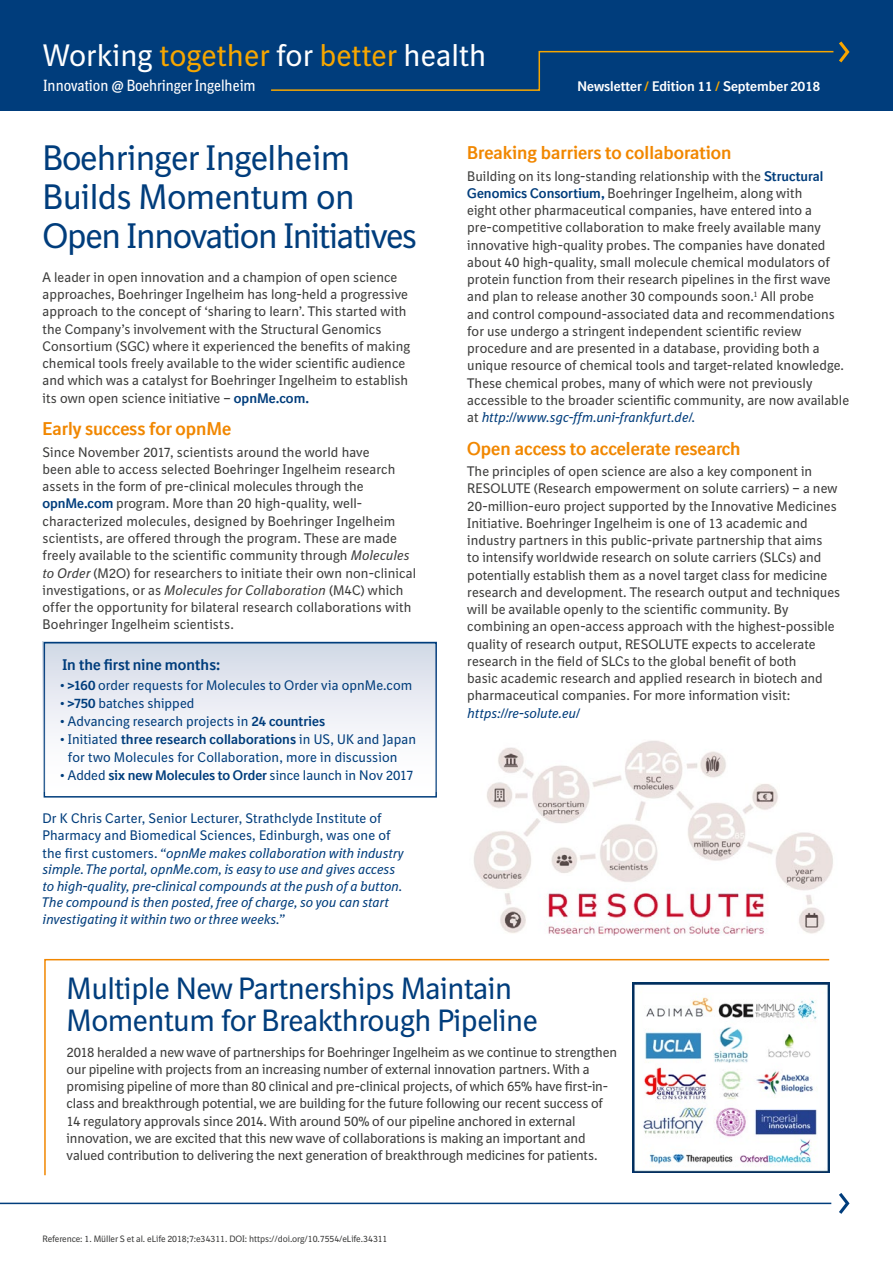
<style>
.page{position:relative;width:893px;height:1263px;background:#fff}
.page>*{position:absolute;margin:0;border:0;box-sizing:border-box;transform-origin:0 0}
.t1{font:34.5px/39px "BI Sans NEXT";letter-spacing:-.03em;color:#003d7c}
.t2{font:30.15px "BI Sans NEXT";color:#fff}
.t3{font:30px/31.5px "BI Sans NEXT";letter-spacing:-.02em;color:#003d7c}
.t4{font:700 18px "BI Sans NEXT";color:#f18700}
.t5{font:15.75px "BI Sans NEXT Cond";color:#fff}
.t6{font:700 15px "BI Sans NEXT";color:#003d7c}
.t7{font:13.5px/17.2px "BI Sans NEXT";color:#3c3c3b}
.t8{font:italic 13.5px/16.8px "BI Sans NEXT";color:#003d7c}
.t9{font:13.5px/18px "BI Sans NEXT";color:#003d7c}
.t10{font:700 13.5px "BI Sans NEXT";color:#fff}
.t11{font:9px "BI Sans NEXT";letter-spacing:-.01em;color:#3c3c3b}
.s1{color:#f7a600}
.s2{font-weight:700;color:#003d7c}
.s3{font-style:italic}
.s4{font-weight:700}
.s5{font-style:normal}
.s6{font-style:italic;color:#003d7c}
</style>
<div class="page">
<img style="left:474px;top:740px;width:359px;height:195px">
<hr style="left:0;top:1202px;width:831px;height:2px;background:#003d7c">
<svg style="left:839px;top:1193px;width:10px;height:21px"></svg>
<div style="left:0;top:0;width:893px;height:111px;background:#003d7c"></div>
<svg style="left:271px;top:41px;width:578px;height:50px"></svg>
<div style="left:43px;top:641px;width:394px;height:151px;background:linear-gradient(to bottom,#ced6e4,#fff)"></div>
<svg style="left:44px;top:958px;width:786px;height:218px"></svg>
<h2 class="t2" style="left:44px;top:38px;width:444px">Working <span class="s1">together</span> for <span class="s1">better</span> health</h2>
<p class="t5" style="left:44px;top:77px;width:214px">Innovation @ Boehringer Ingelheim</p>
<p class="t10" style="left:577px;top:78px;width:244px">Newsletter <span class="s1">/</span> Edition 11 <span class="s1">/</span> September 2018</p>
<h1 class="t1" style="left:43px;top:138px;width:376px">Boehringer Ingelheim<br>Builds Momentum on<br>Open Innovation Initiatives</h1>
<p class="t7" style="left:43px;top:268px;width:369px">A leader in open innovation and a champion of open science approaches, Boehringer Ingelheim has long-held a progressive approach to the concept of ‘sharing to learn’. This started with the Company’s involvement with the Structural Genomics Consortium (SGC) where it experienced the benefits of making chemical tools freely available to the wider scientific audience and which was a catalyst for Boehringer Ingelheim to establish its own open science initiative – <span class="s2">opnMe.com.</span></p>
<h3 class="t4" style="left:43px;top:418px;width:190px">Early success for opnMe</h3>
<p class="t7" style="left:43px;top:443px;width:375px">Since November 2017, scientists around the world have<br>been able to access selected Boehringer Ingelheim research assets in the form of pre-clinical molecules through the <span class="s2">opnMe.com</span> program. More than 20 high-quality, well&shy;characterized molecules, designed by Boehringer Ingelheim scientists, are offered through the program. These are made freely available to the scientific community through <span class="s3">Molecules to Order</span> (M2O) for researchers to initiate their own non-clinical investigations, or as <span class="s3">Molecules for Collaboration</span> (M4C) which offer the opportunity for bilateral research collaborations with Boehringer Ingelheim scientists.</p>
<p class="t6" style="left:62px;top:656px;width:159px">In the first nine months:</p>
<p class="t9" style="left:60px;top:676px;width:354px">• <span class="s4">&gt;160</span> order requests for Molecules to Order via opnMe.com</p>
<p class="t9" style="left:60px;top:694px;width:136px">• <span class="s4">&gt;750</span> batches shipped</p>
<p class="t9" style="left:60px;top:712px;width:266px">• Advancing research projects in <span class="s4">24 countries</span></p>
<p class="t9" style="left:68px;top:730px;width:350px;text-indent:-8px">• Initiated <span class="s4">three research collaborations</span> in US, UK and Japan for two Molecules for Collaboration, more in discussion</p>
<p class="t9" style="left:60px;top:766px;width:355px">• Added <span class="s4">six new Molecules to Order</span> since launch in Nov 2017</p>
<p class="t8" style="left:43px;top:810px;width:362px"><span class="s5">Dr K Chris Carter, Senior Lecturer, Strathclyde Institute of Pharmacy and Biomedical Sciences, Edinburgh, was one of the first customers.</span> “opnMe makes collaboration with industry simple. The portal, opnMe.com, is easy to use and gives access to high-quality, pre-clinical compounds at the push of a button.<br>The compound is then posted, free of charge, so you can start investigating it within two or three weeks.”</p>
<h3 class="t4" style="left:467px;top:142px;width:266px">Breaking barriers to collaboration</h3>
<p class="t7" style="left:467px;top:167px;width:383px">Building on its long-standing relationship with the <span class="s2">Structural Genomics Consortium,</span> Boehringer Ingelheim, along with<br>eight other pharmaceutical companies, have entered into a pre-competitive collaboration to make freely available many innovative high-quality probes. The companies have donated about 40 high-quality, small molecule chemical modulators of protein function from their research pipelines in the first wave and plan to release another 30 compounds soon.<sup>1</sup> All probe<br>and control compound-associated data and recommendations for use undergo a stringent independent scientific review procedure and are presented in a database, providing both a unique resource of chemical tools and target-related knowledge.<br>These chemical probes, many of which were not previously accessible to the broader scientific community, are now available at <span class="s6">http://www.sgc-ffm.uni-frankfurt.de/.</span></p>
<h3 class="t4" style="left:467px;top:438px;width:275px">Open access to accelerate research</h3>
<p class="t7" style="left:467px;top:463px;width:375px">The principles of open science are also a key component in RESOLUTE (Research empowerment on solute carriers) – a new 20-million-euro project supported by the Innovative Medicines Initiative. Boehringer Ingelheim is one of 13 academic and industry partners in this public-private partnership that aims<br>to intensify worldwide research on solute carriers (SLCs) and potentially establish them as a novel target class for medicine research and development. The research output and techniques will be available openly to the scientific community. By combining an open-access approach with the highest-possible quality of research output, RESOLUTE expects to accelerate research in the field of SLCs to the global benefit of both<br>basic academic research and applied research in biotech and pharmaceutical companies. For more information visit:</p>
<p class="t8" style="left:467px;top:704px;width:114px">https://re-solute.eu/</p>
<h3 class="t3" style="left:67px;top:973px;width:473px">Multiple New Partnerships Maintain<br>Momentum for Breakthrough Pipeline</h3>
<p class="t7" style="left:67px;top:1043px;width:552px">2018 heralded a new wave of partnerships for Boehringer Ingelheim as we continue to strengthen our pipeline with projects from an increasing number of external innovation partners. With a promising pipeline of more than 80 clinical and pre-clinical projects, of which 65% have first-in&shy;class and breakthrough potential, we are building for the future following our recent success of 14 regulatory approvals since 2014. With around 50% of our pipeline anchored in external innovation, we are excited that this new wave of collaborations is making an important and valued contribution to delivering the next generation of breakthrough medicines for patients.</p>
<p class="t11" style="left:43px;top:1234px;width:347px">Reference: 1. Müller S et al. eLife 2018;7:e34311. DOI: https://doi.org/10.7554/eLife.34311</p>
</div>
